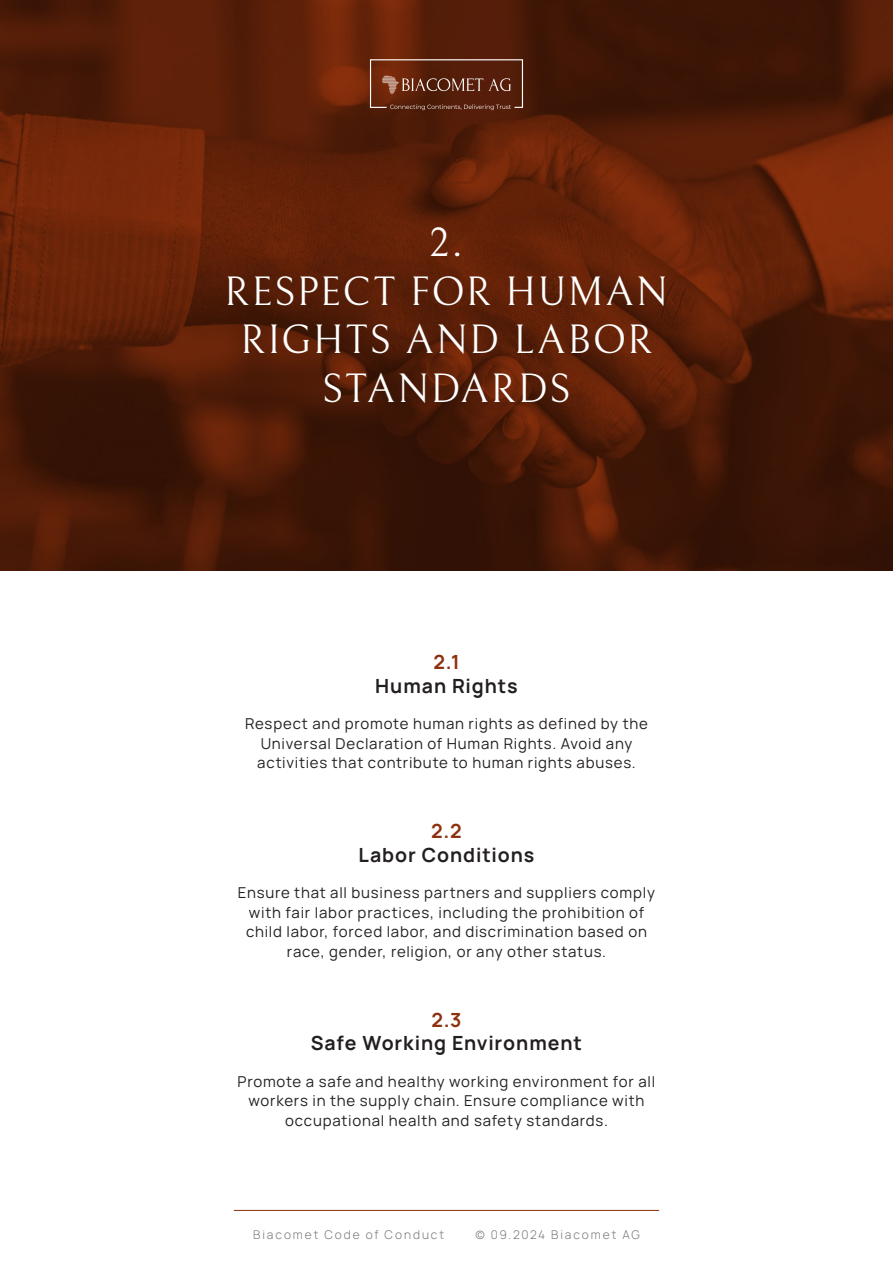
<style>
.page{position:relative;width:893px;height:1263px;background:#fff}
.page>*{position:absolute;margin:0;border:0;box-sizing:border-box;transform-origin:0 0}
.t1{font:40.5px/48.6px "Bellefair";letter-spacing:.035em;color:#fff;text-align:center}
.t2{font:700 19.5px "Manrope";letter-spacing:.045em;color:#231f20}
.t3{font:700 19.5px "Manrope";color:#8c300d}
.t4{font:15px/19.5px "Manrope";letter-spacing:.05em;color:#231f20;text-align:center}
.t5{font:300 12px "Manrope";letter-spacing:.16em;color:#76787b}
</style>
<div class="page">
<hr style="left:234px;top:1210px;width:425px;height:1px;background:#8c300d">
<img style="left:0;top:0;width:893px;height:571px">
<svg style="left:370px;top:59px;width:153px;height:51px;background:#6b3622"></svg>
<h1 class="t1" style="left:224px;top:220px;width:446px">2.<br>RESPECT FOR HUMAN<br>RIGHTS AND LABOR<br>STANDARDS</h1>
<h2 class="t3" style="left:433px;top:646px;width:28px">2.1</h2>
<h2 class="t2" style="left:375px;top:669px;width:144px">Human Rights</h2>
<p class="t4" style="left:245px;top:713px;width:404px">Respect and promote human rights as defined by the<br>Universal Declaration of Human Rights. Avoid any activities that contribute to human rights abuses.</p>
<h2 class="t3" style="left:431px;top:815px;width:32px">2.2</h2>
<h2 class="t2" style="left:359px;top:838px;width:177px">Labor Conditions</h2>
<p class="t4" style="left:238px;top:882px;width:418px">Ensure that all business partners and suppliers comply with fair labor practices, including the prohibition of child labor, forced labor, and discrimination based on race, gender, religion, or any other status.</p>
<h2 class="t3" style="left:431px;top:1003px;width:32px">2.3</h2>
<h2 class="t2" style="left:311px;top:1027px;width:273px">Safe Working Environment</h2>
<p class="t4" style="left:238px;top:1071px;width:419px">Promote a safe and healthy working environment for all workers in the supply chain. Ensure compliance with occupational health and safety standards.</p>
<p class="t5" style="left:253px;top:1226px;width:192px">Biacomet Code of Conduct</p>
<p class="t5" style="left:475px;top:1226px;width:166px">© 09.2024 Biacomet AG</p>
</div>
